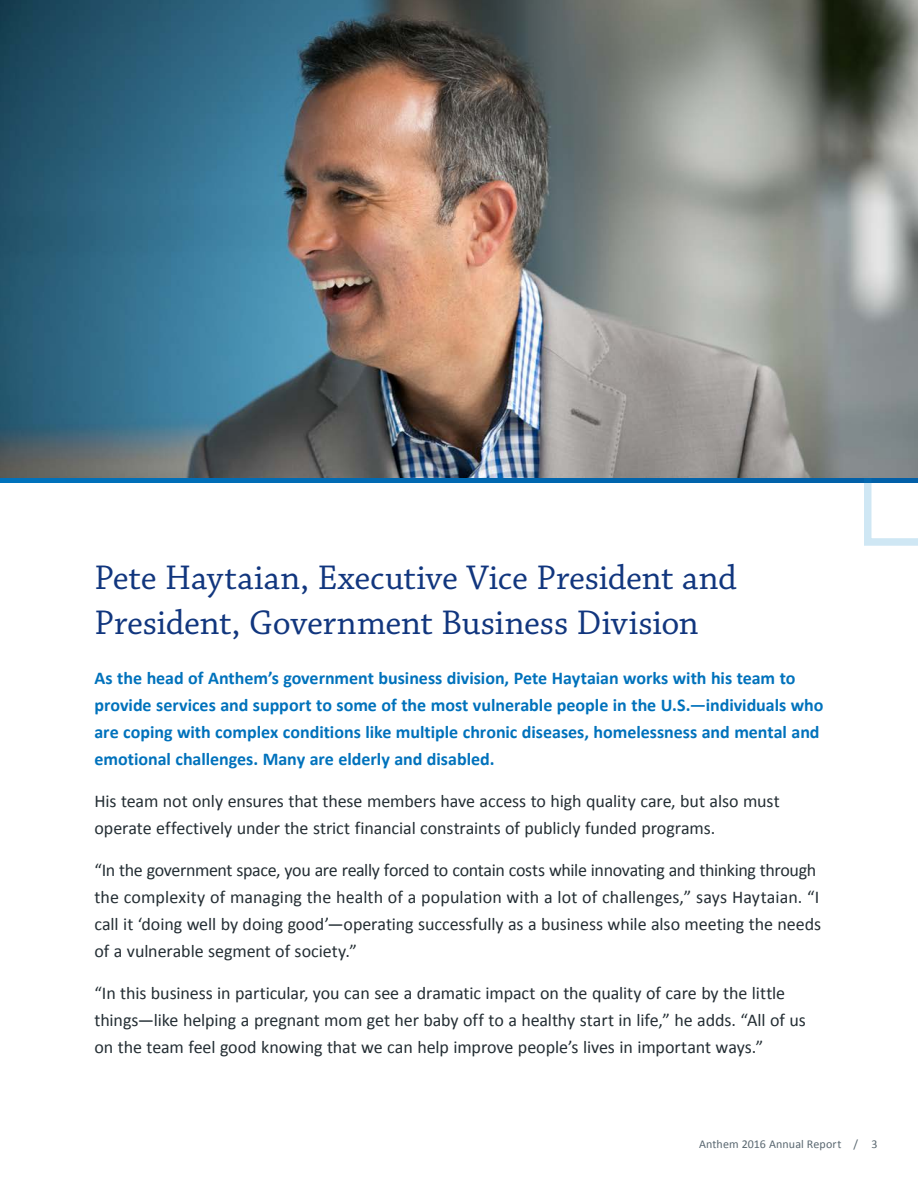
<style>
.page{position:relative;width:918px;height:1188px;background:#fff}
.page>*{position:absolute;margin:0;border:0;box-sizing:border-box;transform-origin:0 0}
.Heading_1_White{font:36px/45px "Chaparral Pro";letter-spacing:-.005em;color:#11367e}
.Heading_2{font:18px/27px "Calibri";letter-spacing:-.005em;color:#242e34}
.Heading_2-2{font:700 18px/27px "Calibri";color:#0072bc}
.t1{font:12px "Calibri";letter-spacing:.01em;color:#596770}
</style>
<div class="page">
<svg style="left:864px;top:477px;width:54px;height:69px"></svg>
<img style="left:0;top:0;width:918px;height:477px">
<p class="Heading_1_White" style="left:94px;top:557px;width:644px">Pete Haytaian, Executive Vice President and<br>President, Government Business Division</p>
<p class="Heading_2-2" style="left:94px;top:664px;width:730px">As the head of Anthem’s government business division, Pete Haytaian works with his team to provide services and support to some of the most vulnerable people in the U.S.—individuals who are coping with complex conditions like multiple chronic diseases, homelessness and mental and emotional challenges. Many are elderly and disabled.</p>
<p class="Heading_2" style="left:94px;top:787px;width:687px">His team not only ensures that these members have access to high quality care, but also must operate effectively under the strict financial constraints of publicly funded programs.</p>
<p class="Heading_2" style="left:94px;top:856px;width:728px">“In the government space, you are really forced to contain costs while innovating and thinking through the complexity of managing the health of a population with a lot of challenges,” says Haytaian. “I call it ‘doing well by doing good’—operating successfully as a business while also meeting the needs of a vulnerable segment of society.”</p>
<p class="Heading_2" style="left:94px;top:979px;width:713px">“In this business in particular, you can see a dramatic impact on the quality of care by the little things—like helping a pregnant mom get her baby off to a healthy start in life,” he adds. “All of us on the team feel good knowing that we can help improve people’s lives in important ways.”</p>
<p class="t1" style="left:699px;top:1136px;width:160px">Anthem 2016 Annual Report /</p>
<p class="t1" style="left:871px;top:1136px;width:8px">3</p>
</div>
